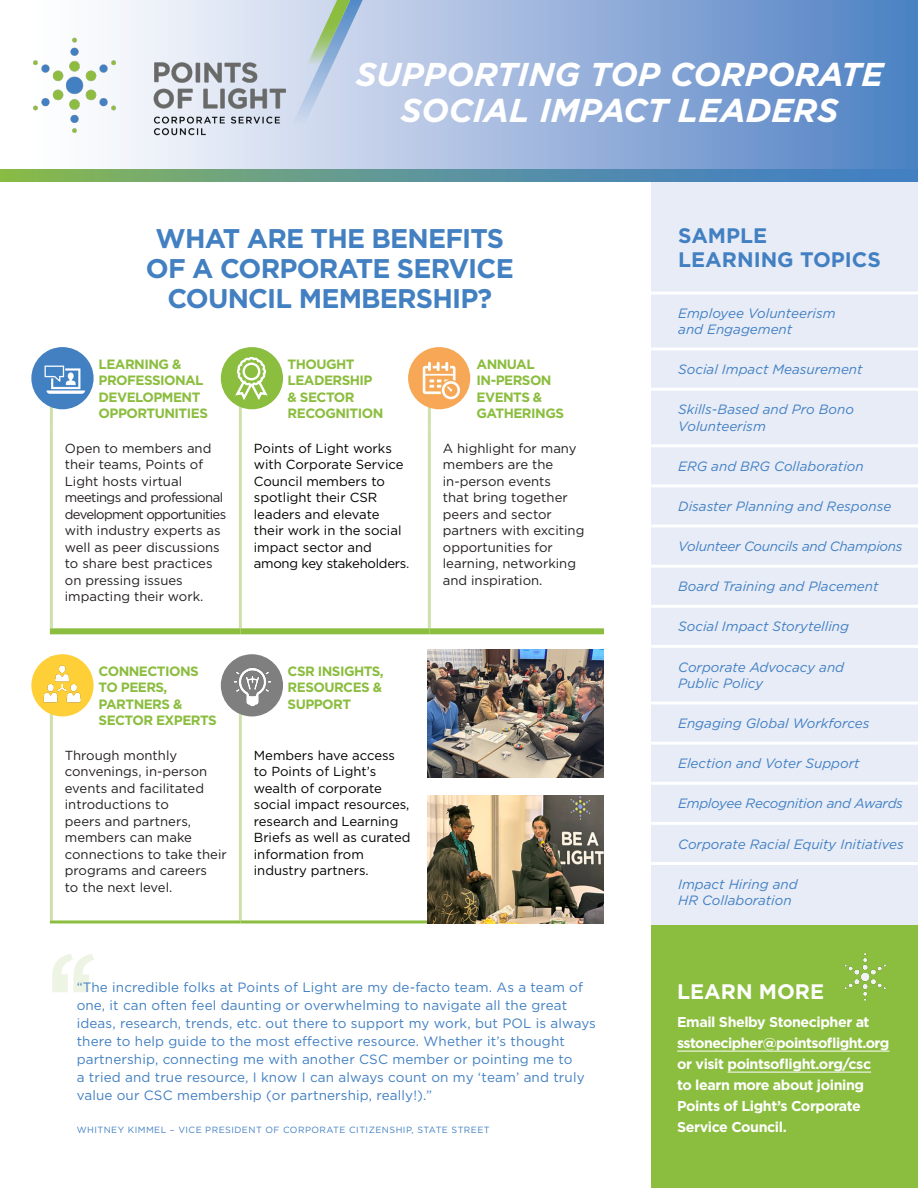
<style>
.page{position:relative;width:918px;height:1188px;background:#fff}
.page>*{position:absolute;margin:0;border:0;box-sizing:border-box;transform-origin:0 0}
.t1{font:169.5px "Gotham";color:#eef4e3}
.CSC_Title{font:italic 700 33px/36px "Gotham";color:#fff;text-align:center}
.CSC_Header1{font:700 27px/30px "Gotham";letter-spacing:-.03em;color:#4280c2;text-align:center}
.CSC_SIDEBAR_Header{font:700 21px/24px "Gotham";color:#4280c2}
.CSC_CTA{font:700 21px "Gotham";color:#fff}
.CSC_CTA-2{font:700 14.25px/21px "Gotham";letter-spacing:-.03em;color:#fff}
.t2{font:13.5px/18px "Gotham";letter-spacing:.01em;color:#4280c2}
.CSC_SIDEBAR_Body_w_Rules{font:italic 13.5px/16.5px "Gotham";color:#4280c2}
.CSC_Benefits_Headers{font:700 13.5px/16.5px "Gotham";letter-spacing:-.04em;color:#8bbd3f}
.CSC_SIDEBAR_Body_w_Rules-2{font:italic 13.5px "Gotham";letter-spacing:-.02em;color:#4280c2}
.CSC_SIDEBAR_Body_w_Rules_copy{font:italic 13.5px/16.5px "Gotham";color:#4280c2}
.CSC_Benefits_Body{font:13.2px/16.5px "Gotham";color:#231f20}
.CSC_Benefits_Body-2{font:13.2px/16.5px "Gotham";color:#000}
.t3{font:9px "Gotham";letter-spacing:.05em;color:#4280c2}
.s1{color:#231f20}
</style>
<div class="page">
<div style="left:651px;top:181px;width:267px;height:744px;background:#e7ecf7"></div>
<hr style="left:651px;top:292px;width:267px;height:3px;background:#fff">
<hr style="left:651px;top:348px;width:267px;height:3px;background:#fff">
<hr style="left:651px;top:388px;width:267px;height:3px;background:#fff">
<hr style="left:651px;top:444px;width:267px;height:3px;background:#fff">
<hr style="left:651px;top:484px;width:267px;height:3px;background:#fff">
<hr style="left:651px;top:525px;width:267px;height:3px;background:#fff">
<hr style="left:651px;top:565px;width:267px;height:3px;background:#fff">
<hr style="left:651px;top:605px;width:267px;height:3px;background:#fff">
<hr style="left:651px;top:645px;width:267px;height:3px;background:#fff">
<hr style="left:651px;top:702px;width:267px;height:3px;background:#fff">
<hr style="left:651px;top:742px;width:267px;height:3px;background:#fff">
<hr style="left:651px;top:782px;width:267px;height:3px;background:#fff">
<hr style="left:651px;top:822px;width:267px;height:3px;background:#fff">
<hr style="left:651px;top:862px;width:267px;height:3px;background:#fff">
<div style="left:651px;top:925px;width:267px;height:263px;background:#8bbd3f"></div>
<hr style="left:677px;top:1051px;width:213px;height:1px;background:#fff">
<hr style="left:728px;top:1072px;width:143px;height:1px;background:#fff">
<img style="left:844px;top:953px;width:42px;height:48px">
<hr style="left:428px;top:349px;width:3px;height:80px;background:#cee0ac">
<hr style="left:50px;top:656px;width:3px;height:80px;background:#cee0ac">
<hr style="left:239px;top:656px;width:3px;height:80px;background:#cee0ac">
<hr style="left:50px;top:736px;width:3px;height:184px;background:#cee0ac">
<hr style="left:239px;top:736px;width:3px;height:184px;background:#cee0ac">
<hr style="left:50px;top:920px;width:190px;height:3px;background:#8bbd3f">
<hr style="left:240px;top:920px;width:189px;height:3px;background:#8bbd3f">
<hr style="left:50px;top:349px;width:3px;height:80px;background:#cee0ac">
<hr style="left:239px;top:349px;width:3px;height:80px;background:#cee0ac">
<hr style="left:50px;top:429px;width:3px;height:199px;background:#cee0ac">
<hr style="left:239px;top:429px;width:3px;height:199px;background:#cee0ac">
<hr style="left:428px;top:429px;width:3px;height:199px;background:#cee0ac">
<div style="left:50px;top:628px;width:190px;height:6px;background:#8bbd3f"></div>
<div style="left:240px;top:628px;width:189px;height:6px;background:#8bbd3f"></div>
<div style="left:429px;top:628px;width:189px;height:6px;background:#8bbd3f"></div>
<img style="left:427px;top:795px;width:177px;height:128px">
<img style="left:427px;top:650px;width:177px;height:128px">
<div style="left:604px;top:350px;width:38px;height:618px;background:#fff"></div>
<div style="left:221px;top:347px;width:62px;height:62px;background:#8bbd3f;border-radius:50%"></div>
<svg style="left:235px;top:357px;width:33px;height:43px"></svg>
<div style="left:408px;top:347px;width:62px;height:62px;background:#f7a857;border-radius:50%"></div>
<img style="left:417px;top:361px;width:44px;height:40px">
<div style="left:31px;top:347px;width:63px;height:62px;background:#4280c2;border-radius:50%"></div>
<img style="left:44px;top:365px;width:41px;height:29px">
<div style="left:31px;top:654px;width:63px;height:62px;background:#ffcf37;border-radius:50%"></div>
<img style="left:43px;top:665px;width:38px;height:38px">
<div style="left:221px;top:654px;width:62px;height:62px;background:#7f7f7f;border-radius:50%"></div>
<img style="left:234px;top:668px;width:37px;height:38px">
<svg style="left:113px;top:0;width:805px;height:169px;background:#93afd9"></svg>
<svg style="left:0;top:169px;width:918px;height:12px;background:#5e9696"></svg>
<svg style="left:292px;top:0;width:79px;height:124px;background:#bdcfde"></svg>
<img style="left:33px;top:28px;width:262px;height:117px">
<p class="CSC_Title" style="left:356px;top:56px;width:529px">SUPPORTING TOP CORPORATE<br>SOCIAL IMPACT LEADERS</p>
<p class="CSC_Header1" style="left:146px;top:223px;width:369px">WHAT ARE THE BENEFITS<br>OF A CORPORATE SERVICE<br>COUNCIL MEMBERSHIP?</p>
<p class="CSC_SIDEBAR_Header" style="left:678px;top:224px;width:204px">SAMPLE<br>LEARNING TOPICS</p>
<p class="CSC_SIDEBAR_Body_w_Rules" style="left:678px;top:304px;width:159px">Employee Volunteerism and Engagement</p>
<p class="CSC_SIDEBAR_Body_w_Rules" style="left:678px;top:361px;width:186px">Social Impact Measurement</p>
<p class="CSC_SIDEBAR_Body_w_Rules" style="left:678px;top:401px;width:177px">Skills-Based and Pro Bono<br>Volunteerism</p>
<p class="CSC_SIDEBAR_Body_w_Rules" style="left:678px;top:458px;width:187px">ERG and BRG Collaboration</p>
<p class="CSC_SIDEBAR_Body_w_Rules" style="left:678px;top:498px;width:215px">Disaster Planning and Response</p>
<p class="CSC_SIDEBAR_Body_w_Rules-2" style="left:678px;top:538px;width:226px">Volunteer Councils and Champions</p>
<p class="CSC_SIDEBAR_Body_w_Rules" style="left:678px;top:578px;width:202px">Board Training and Placement</p>
<p class="CSC_SIDEBAR_Body_w_Rules" style="left:678px;top:618px;width:172px">Social Impact Storytelling</p>
<p class="CSC_SIDEBAR_Body_w_Rules" style="left:678px;top:658px;width:167px">Corporate Advocacy and<br>Public Policy</p>
<p class="CSC_SIDEBAR_Body_w_Rules" style="left:678px;top:715px;width:193px">Engaging Global Workforces</p>
<p class="CSC_SIDEBAR_Body_w_Rules" style="left:678px;top:755px;width:183px">Election and Voter Support</p>
<p class="CSC_SIDEBAR_Body_w_Rules-2" style="left:678px;top:795px;width:226px">Employee Recognition and Awards</p>
<p class="CSC_SIDEBAR_Body_w_Rules" style="left:678px;top:835px;width:227px">Corporate Racial Equity Initiatives</p>
<p class="CSC_SIDEBAR_Body_w_Rules_copy" style="left:678px;top:875px;width:121px">Impact Hiring and<br>HR Collaboration</p>
<p class="CSC_Benefits_Headers" style="left:99px;top:355px;width:111px">LEARNING &amp;<br>PROFESSIONAL<br>DEVELOPMENT<br>OPPORTUNITIES</p>
<p class="CSC_Benefits_Headers" style="left:288px;top:355px;width:97px">THOUGHT<br>LEADERSHIP &amp; SECTOR<br>RECOGNITION</p>
<p class="CSC_Benefits_Headers" style="left:477px;top:355px;width:89px">ANNUAL<br>IN-PERSON<br>EVENTS &amp;<br>GATHERINGS</p>
<p class="CSC_Benefits_Body" style="left:65px;top:440px;width:163px">Open to members and their teams, Points of<br>Light hosts virtual meetings and professional development opportunities with industry experts as well as peer discussions to share best practices on pressing issues impacting their work.</p>
<p class="CSC_Benefits_Body-2" style="left:254px;top:440px;width:157px">Points of Light works with Corporate Service<br>Council members to spotlight their CSR leaders and elevate their work in the social impact sector and among key stakeholders<span class="s1">.</span></p>
<p class="CSC_Benefits_Body" style="left:443px;top:440px;width:143px">A highlight for many members are the in-person events<br>that bring together peers and sector partners with exciting opportunities for learning, networking and inspiration.</p>
<p class="CSC_Benefits_Headers" style="left:99px;top:663px;width:120px">CONNECTIONS<br>TO PEERS,<br>PARTNERS &amp;<br>SECTOR EXPERTS</p>
<p class="CSC_Benefits_Headers" style="left:288px;top:663px;width:98px;text-align:justify">CSR INSIGHTS, RESOURCES &amp; SUPPORT</p>
<p class="CSC_Benefits_Body" style="left:65px;top:747px;width:164px">Through monthly convenings, in-person events and facilitated introductions to<br>peers and partners, members can make connections to take their programs and careers<br>to the next level.</p>
<p class="CSC_Benefits_Body-2" style="left:254px;top:747px;width:158px">Members have access to Points of Light’s wealth of corporate social impact resources, research and Learning<br>Briefs as well as curated information from industry partners.</p>
<p class="t1" style="left:40px;top:905px;width:64px">‘‘</p>
<p class="t2" style="left:77px;top:977px;width:521px">“The incredible folks at Points of Light are my de-facto team. As a team of one, it can often feel daunting or overwhelming to navigate all the great ideas, research, trends, etc. out there to support my work, but POL is always there to help guide to the most effective resource. Whether it’s thought partnership, connecting me with another CSC member or pointing me to<br>a tried and true resource, I know I can always count on my ‘team’ and truly value our CSC membership (or partnership, really!).”</p>
<p class="t3" style="left:77px;top:1124px;width:415px">WHITNEY KIMMEL – VICE PRESIDENT OF CORPORATE CITIZENSHIP, STATE STREET</p>
<p class="CSC_CTA" style="left:677px;top:978px;width:149px">LEARN MORE</p>
<p class="CSC_CTA-2" style="left:677px;top:1011px;width:214px">Email Shelby Stonecipher at sstonecipher@pointsoflight.org or visit pointsoflight.org/csc<br>to learn more about joining<br>Points of Light’s Corporate<br>Service Council.</p>
</div>
